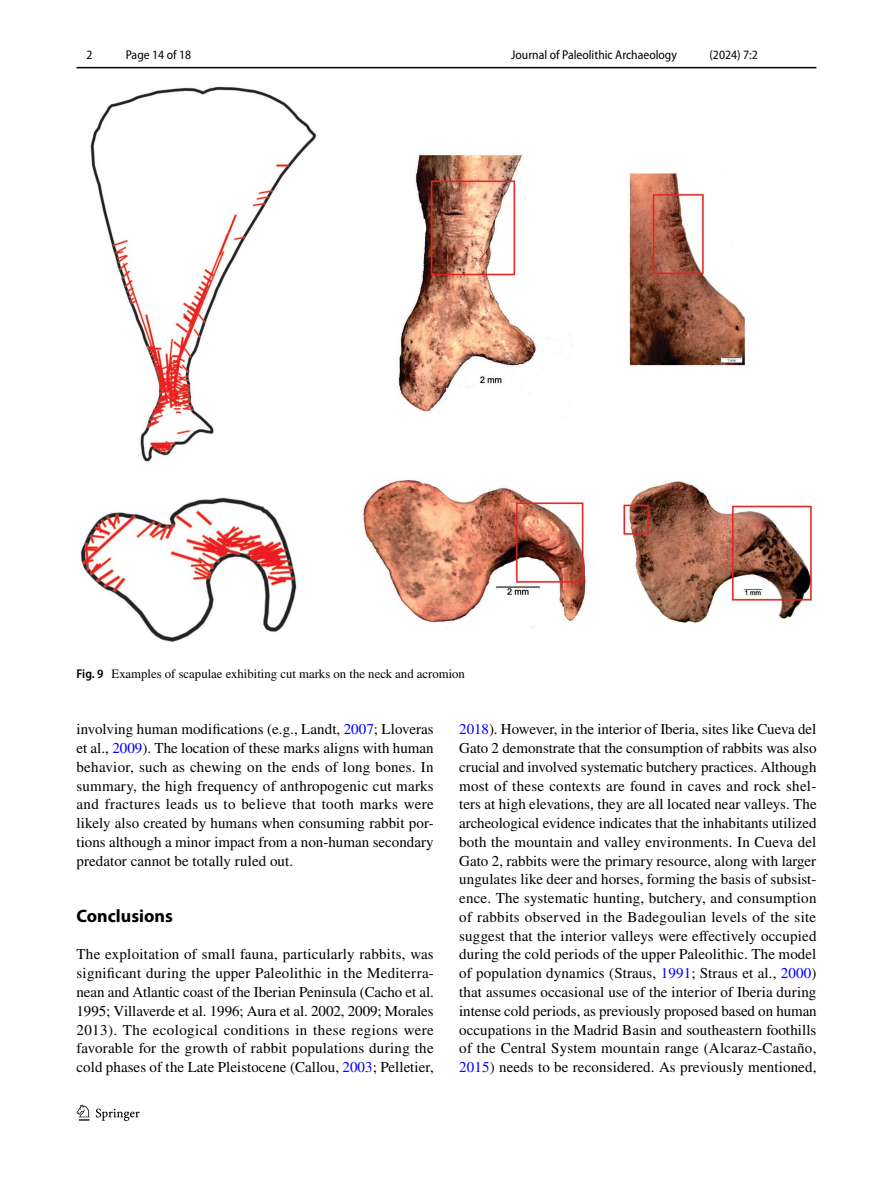
<style>
.page{position:relative;width:893px;height:1187px;background:#fff}
.page>*{position:absolute;margin:0;border:0;box-sizing:border-box;transform-origin:0 0}
.t1{font:700 18px "Myriad Pro";color:#000}
.t2{font:15px/18.8px "STIX";letter-spacing:.005em;color:#000;text-align:justify}
.t3{font:12.75px "STIX";color:#000}
.t4{font:semi-condensed 12.75px "Myriad Pro";color:#000}
.s1{font-family:"Myriad Pro";font-weight:600;font-stretch:semi-condensed}
.s2{color:#00f}
</style>
<div class="page">
<hr style="left:77px;top:67px;width:739px;height:1px;background:#000">
<svg style="left:77px;top:1104px;width:12px;height:16px"></svg>
<svg style="left:96px;top:1108px;width:44px;height:12px"></svg>
<img style="left:80px;top:87px;width:732px;height:555px">
<p class="t4" style="left:87px;top:48px;width:8px">2</p>
<p class="t4" style="left:126px;top:48px;width:67px">Page 14 of 18</p>
<p class="t4" style="left:511px;top:48px;width:167px">Journal of Paleolithic Archaeology</p>
<p class="t4" style="left:709px;top:48px;width:50px">(2024) 7:2</p>
<p class="t3" style="left:77px;top:664px;width:390px"><span class="s1">Fig. 9</span> Examples of scapulae exhibiting cut marks on the neck and acromion</p>
<p class="t2" style="left:77px;top:721px;width:359px">involving human modifications (e.g., Landt, <span class="s2">2007</span>; Lloveras et al., <span class="s2">2009</span>). The location of these marks aligns with human behavior, such as chewing on the ends of long bones. In summary, the high frequency of anthropogenic cut marks and fractures leads us to believe that tooth marks were likely also created by humans when consuming rabbit por&shy;tions although a minor impact from a non-human secondary predator cannot be totally ruled out.</p>
<p class="t1" style="left:77px;top:904px;width:98px">Conclusions</p>
<p class="t2" style="left:77px;top:946px;width:359px">The exploitation of small fauna, particularly rabbits, was significant during the upper Paleolithic in the Mediterra&shy;nean and Atlantic coast of the Iberian Peninsula (Cacho et al.<br>1995; Villaverde et al. 1996; Aura et al. 2002, 2009; Morales 2013). The ecological conditions in these regions were favorable for the growth of rabbit populations during the cold phases of the Late Pleistocene (Callou, <span class="s2">2003</span>; Pelletier,</p>
<p class="t2" style="left:459px;top:721px;width:359px"><span class="s2">2018</span>). However, in the interior of Iberia, sites like Cueva del Gato 2 demonstrate that the consumption of rabbits was also crucial and involved systematic butchery practices. Although most of these contexts are found in caves and rock shel&shy;ters at high elevations, they are all located near valleys. The archeological evidence indicates that the inhabitants utilized both the mountain and valley environments. In Cueva del Gato 2, rabbits were the primary resource, along with larger ungulates like deer and horses, forming the basis of subsist&shy;ence. The systematic hunting, butchery, and consumption of rabbits observed in the Badegoulian levels of the site suggest that the interior valleys were effectively occupied during the cold periods of the upper Paleolithic. The model of population dynamics (Straus, <span class="s2">1991</span>; Straus et al., <span class="s2">2000</span>) that assumes occasional use of the interior of Iberia during intense cold periods, as previously proposed based on human occupations in the Madrid Basin and southeastern foothills of the Central System mountain range (Alcaraz-Castaño, <span class="s2">2015</span>) needs to be reconsidered. As previously mentioned,</p>
</div>
